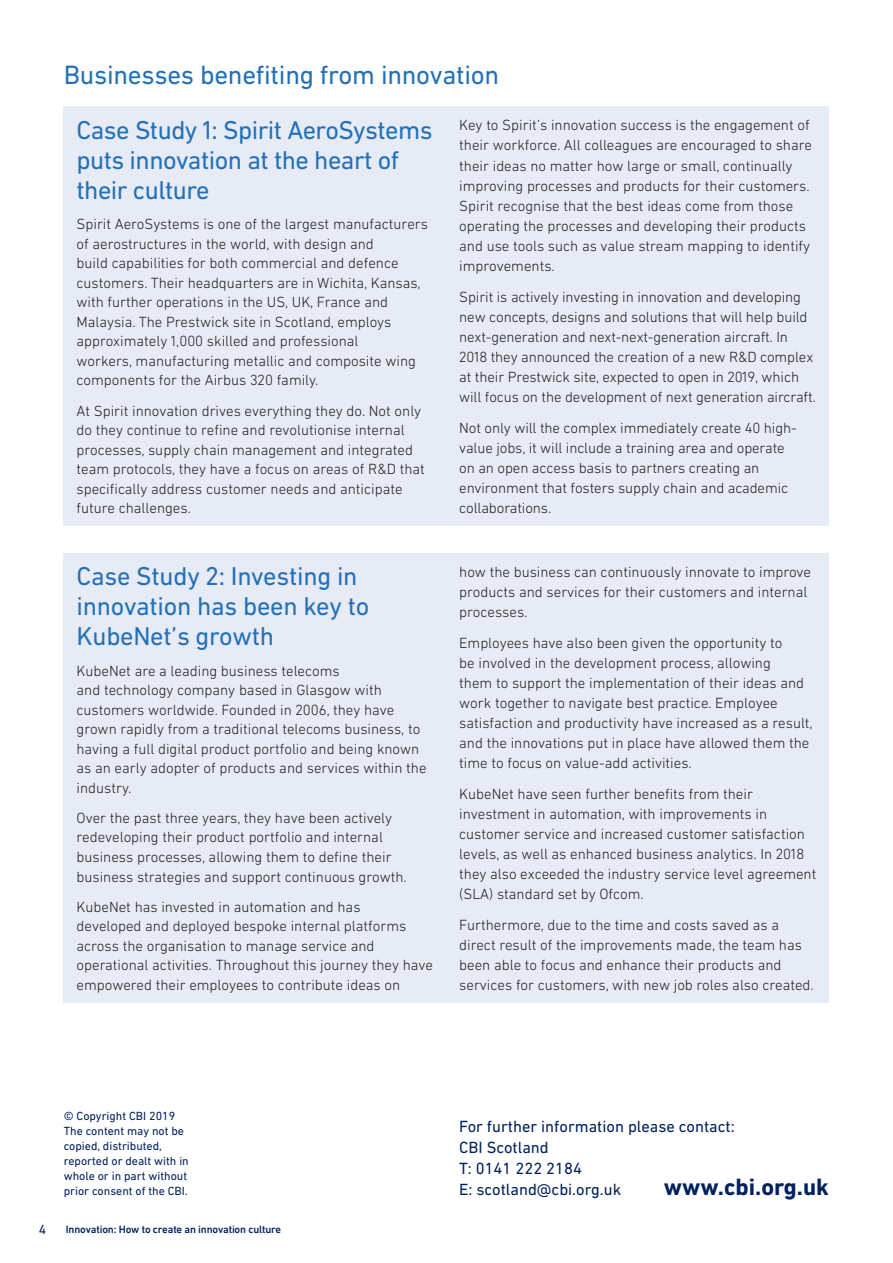
<style>
.page{position:relative;width:893px;height:1263px;background:#fff}
.page>*{position:absolute;margin:0;border:0;box-sizing:border-box;transform-origin:0 0}
.H1_-_chapter_start{font:27px "DIN Next LT Pro";letter-spacing:-.01em;color:#2370b9}
.H1_-_chapter_start-2{font:26.25px/30px "DIN Next LT Pro";letter-spacing:-.02em;color:#2370b9}
.t1{font:700 24px "DIN Next LT Pro";color:#00215d}
.t2{font:16.5px "DIN Next LT Pro";color:#00215d}
.BODY{font:300 15px/20.1px "DIN Next LT Pro";color:#231f20}
.t3{font:13.5px "DIN Next LT Pro";color:#00215d}
.t4{font:12px/15px "DIN Next LT Pro";color:#00215d}
.t5{font:500 10.8px "DIN Next LT Pro";letter-spacing:-.015em;color:#00215d}
</style>
<div class="page">
<div style="left:64px;top:106px;width:765px;height:420px;background:#e6ebf6"></div>
<div style="left:64px;top:553px;width:765px;height:450px;background:#e6ebf6"></div>
<p class="H1_-_chapter_start" style="left:64px;top:59px;width:437px">Businesses benefiting from innovation</p>
<p class="H1_-_chapter_start-2" style="left:77px;top:115px;width:357px">Case Study 1: Spirit AeroSystems puts innovation at the heart of their culture</p>
<p class="BODY" style="left:77px;top:214px;width:353px;line-height:19.5px">Spirit AeroSystems is one of the largest manufacturers of aerostructures in the world, with design and<br>build capabilities for both commercial and defence customers. Their headquarters are in Wichita, Kansas, with further operations in the US, UK, France and Malaysia. The Prestwick site in Scotland, employs approximately 1,000 skilled and professional<br>workers, manufacturing metallic and composite wing components for the Airbus 320 family.</p>
<p class="BODY" style="left:77px;top:401px;width:350px;line-height:19.5px">At Spirit innovation drives everything they do. Not only do they continue to refine and revolutionise internal processes, supply chain management and integrated team protocols, they have a focus on areas of R&amp;D that specifically address customer needs and anticipate future challenges.</p>
<p class="BODY" style="left:459px;top:115px;width:354px">Key to Spirit’s innovation success is the engagement of their workforce. All colleagues are encouraged to share their ideas no matter how large or small, continually improving processes and products for their customers.<br>Spirit recognise that the best ideas come from those operating the processes and developing their products and use tools such as value stream mapping to identify improvements.</p>
<p class="BODY" style="left:459px;top:286px;width:358px">Spirit is actively investing in innovation and developing new concepts, designs and solutions that will help build next-generation and next-next-generation aircraft. In 2018 they announced the creation of a new R&amp;D complex at their Prestwick site, expected to open in 2019, which will focus on the development of next generation aircraft.</p>
<p class="BODY" style="left:459px;top:418px;width:339px">Not only will the complex immediately create 40 high&shy;value jobs, it will include a training area and operate on an open access basis to partners creating an environment that fosters supply chain and academic collaborations.</p>
<p class="H1_-_chapter_start-2" style="left:77px;top:561px;width:294px">Case Study 2: Investing in innovation has been key to<br>KubeNet’s growth</p>
<p class="BODY" style="left:77px;top:660px;width:352px;line-height:19.5px">KubeNet are a leading business telecoms<br>and technology company based in Glasgow with customers worldwide. Founded in 2006, they have grown rapidly from a traditional telecoms business, to having a full digital product portfolio and being known as an early adopter of products and services within the industry.</p>
<p class="BODY" style="left:77px;top:808px;width:332px;line-height:19.5px">Over the past three years, they have been actively redeveloping their product portfolio and internal business processes, allowing them to define their business strategies and support continuous growth.</p>
<p class="BODY" style="left:77px;top:897px;width:358px;line-height:19.5px">KubeNet has invested in automation and has<br>developed and deployed bespoke internal platforms across the organisation to manage service and operational activities. Throughout this journey they have empowered their employees to contribute ideas on</p>
<p class="BODY" style="left:459px;top:561px;width:353px">how the business can continuously innovate to improve products and services for their customers and internal processes.</p>
<p class="BODY" style="left:459px;top:632px;width:355px">Employees have also been given the opportunity to<br>be involved in the development process, allowing<br>them to support the implementation of their ideas and work together to navigate best practice. Employee satisfaction and productivity have increased as a result, and the innovations put in place have allowed them the time to focus on value-add activities.</p>
<p class="BODY" style="left:459px;top:783px;width:359px">KubeNet have seen further benefits from their investment in automation, with improvements in customer service and increased customer satisfaction levels, as well as enhanced business analytics. In 2018 they also exceeded the industry service level agreement (SLA) standard set by Ofcom.</p>
<p class="BODY" style="left:459px;top:914px;width:356px">Furthermore, due to the time and costs saved as a direct result of the improvements made, the team has been able to focus and enhance their products and services for customers, with new job roles also created.</p>
<p class="t4" style="left:64px;top:1108px;width:113px">© Copyright CBI 2019</p>
<p class="t4" style="left:64px;top:1123px;width:127px">The content may not be copied, distributed, reported or dealt with in whole or in part without prior consent of the CBI.</p>
<p class="t3" style="left:39px;top:1222px;width:9px">4</p>
<p class="t5" style="left:66px;top:1223px;width:217px">Innovation: How to create an innovation culture</p>
<p class="t2" style="left:459px;top:1117px;width:277px">For further information please contact:</p>
<p class="t2" style="left:459px;top:1138px;width:91px">CBI Scotland</p>
<p class="t2" style="left:459px;top:1159px;width:124px">T: 0141 222 2184</p>
<p class="t2" style="left:459px;top:1180px;width:163px">E: scotland@cbi.org.uk</p>
<p class="t1" style="left:664px;top:1173px;width:166px">www.cbi.org.uk</p>
</div>
